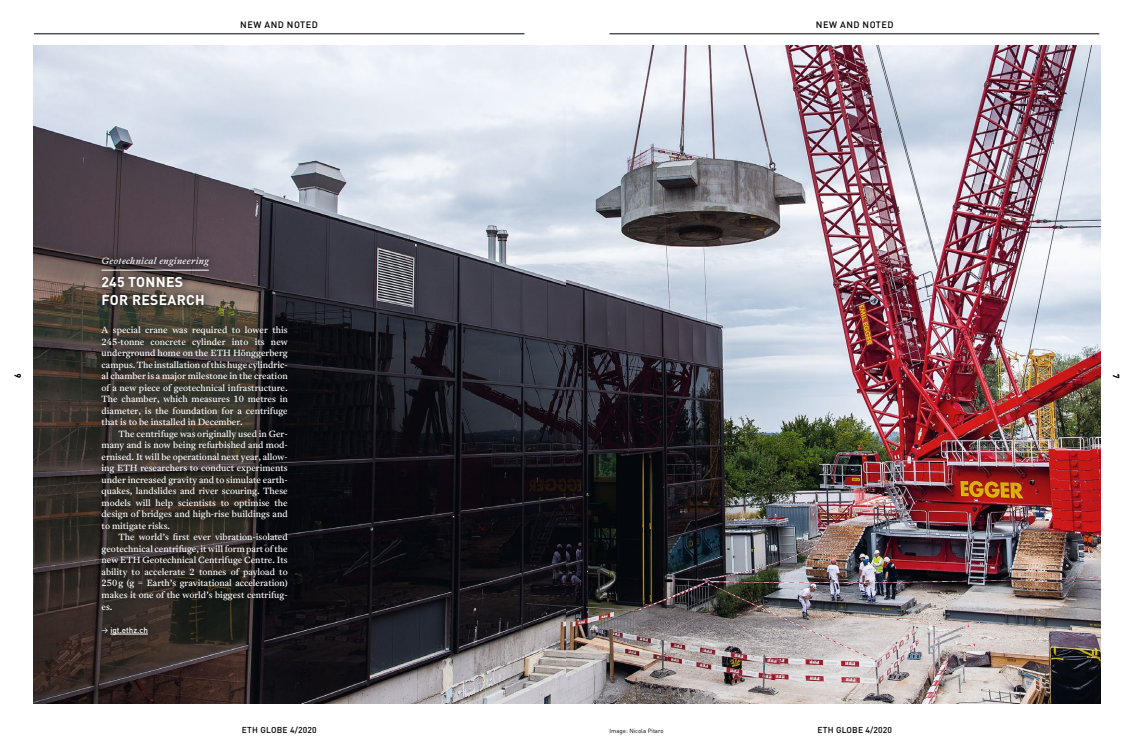
<style>
.page{position:relative;width:1134px;height:752px;background:#fff}
.page>*{position:absolute;margin:0;border:0;box-sizing:border-box;transform-origin:0 0}
.t1{font:700 14px/18px "DIN Pro";letter-spacing:.02em;color:#fff}
.t2{font:500 9.2px "DIN Pro";letter-spacing:.05em;color:#000}
.t3{font:italic 9px "Antwerp";letter-spacing:.04em;color:#fff}
.t4{font:8.9px/11.5px "Antwerp";color:#fff;text-align:justify}
.t5{font:500 8.5px "DIN Pro";letter-spacing:.025em;color:#000}
.t6{font:500 8px "DIN Pro";color:#fff}
.t7{font:6px "DIN Pro";color:#000}
.s1{font-family:"Akkurat Office";font-weight:400}
</style>
<div class="page">
<hr style="left:609px;top:34px;width:490px;height:1px;background:#000">
<hr style="left:34px;top:34px;width:490px;height:1px;background:#000">
<img style="left:34px;top:45px;width:533px;height:658px">
<img style="left:567px;top:45px;width:533px;height:658px">
<svg style="left:93px;top:248px;width:203px;height:395px;background:#302c29"></svg>
<hr style="left:102px;top:270px;width:107px;height:1px;background:#fff">
<hr style="left:110px;top:633px;width:38px;height:1px;background:#fff">
<p class="t2" style="left:240px;top:18px;width:79px">NEW AND NOTED</p>
<p class="t2" style="left:816px;top:18px;width:79px">NEW AND NOTED</p>
<p class="t5" style="left:11px;top:378px;width:6px;rotate:-90deg">6</p>
<p class="t3" style="left:102px;top:255px;width:109px">Geotechnical engineering</p>
<h1 class="t1" style="left:102px;top:271px;width:105px">245 TONNES<br>FOR RESEARCH</h1>
<p class="t4" style="left:102px;top:324px;width:188px;text-align:left">A special crane was required to lower this 245-tonne concrete cylinder into its new underground home on the ETH Hönggerberg campus. The installation of this huge cylindric&shy;al chamber is a major milestone in the creation of a new piece of geotechnical infrastructure.<br>The chamber, which measures 10 metres in diameter, is the foundation for a centrifuge that is to be installed in December.</p>
<p class="t4" style="left:102px;top:428px;width:188px;text-indent:17px">The centrifuge was originally used in Ger&shy;many and is now being refurbished and mod&shy;ernised. It will be operational next year, allow&shy;ing ETH researchers to conduct experiments under increased gravity and to simulate earth&shy;quakes, landslides and river scouring. These models will help scientists to optimise the design of bridges and high-rise buildings and to mitigate risks.</p>
<p class="t4" style="left:102px;top:531px;width:188px;text-indent:17px">The world’s first ever vibration-isolated geotechnical centrifuge, it will form part of the new ETH Geotechnical Centrifuge Centre. Its ability to accelerate 2 tonnes of payload to 250g (g = Earth’s gravitational acceleration) makes it one of the world’s biggest centrifug&shy;es.</p>
<p class="t6" style="left:102px;top:622px;width:48px"><span class="s1">→</span> igt.ethz.ch</p>
<p class="t5" style="left:242px;top:723px;width:76px">ETH GLOBE 4/2020</p>
<p class="t7" style="left:609px;top:726px;width:56px">Image: Nicola Pitaro</p>
<p class="t5" style="left:817px;top:723px;width:76px">ETH GLOBE 4/2020</p>
<p class="t5" style="left:1123px;top:373px;width:6px;rotate:90deg">7</p>
</div>
